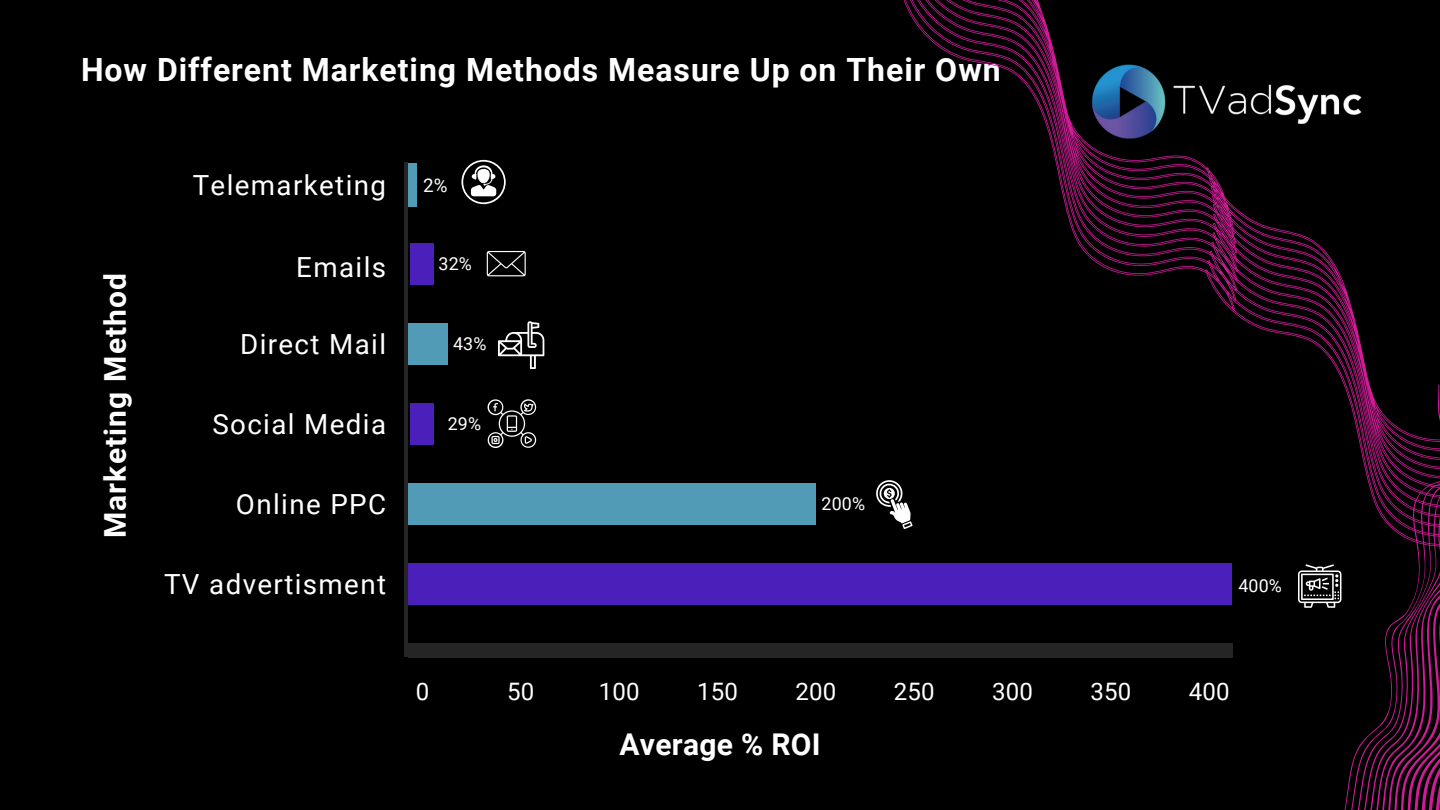
<style>
.page{position:relative;width:1440px;height:810px;background:#000}
.page>*{position:absolute;margin:0;border:0;box-sizing:border-box;transform-origin:0 0}
.t1{font:700 32px "Roboto";letter-spacing:.03em;color:#fff}
.t2{font:700 30px "Roboto";letter-spacing:.04em;color:#fff}
.t3{font:700 30px "Roboto";letter-spacing:.01em;color:#fff}
.t4{font:27.7px "Roboto";letter-spacing:.05em;color:#fff}
.t5{font:24.1px "Roboto";letter-spacing:.01em;color:#fff}
.t6{font:18.8px "Roboto";color:#fff}
.t7{font:17.8px "Roboto";letter-spacing:.01em;color:#fff}
</style>
<div class="page">
<div style="left:408px;top:163px;width:9px;height:44px;background:#519bb6"></div>
<div style="left:410px;top:243px;width:24px;height:41px;background:#4b20ba"></div>
<div style="left:409px;top:323px;width:39px;height:41px;background:#519bb6"></div>
<div style="left:410px;top:403px;width:24px;height:41px;background:#4b20ba"></div>
<div style="left:409px;top:563px;width:823px;height:41px;background:#4b20ba"></div>
<div style="left:408px;top:643px;width:824px;height:15px;background:#252525"></div>
<hr style="left:404px;top:163px;width:4px;height:494px;background:#252525">
<div style="left:408px;top:483px;width:408px;height:41px;background:#519bb6"></div>
<svg style="left:498px;top:321px;width:46px;height:48px"></svg>
<svg style="left:487px;top:251px;width:39px;height:25px"></svg>
<svg style="left:488px;top:399px;width:48px;height:49px"></svg>
<svg style="left:461px;top:160px;width:45px;height:44px"></svg>
<svg style="left:876px;top:480px;width:10px;height:27px"></svg>
<svg style="left:886px;top:0;width:484px;height:658px"></svg>
<svg style="left:1330px;top:384px;width:110px;height:426px"></svg>
<p class="t1" style="left:81px;top:51px;width:921px">How Different Marketing Methods Measure Up on Their Own</p>
<p class="t2" style="left:98px;top:538px;width:267px;rotate:-90deg">Marketing Method</p>
<p class="t4" style="left:193px;top:169px;width:195px">Telemarketing</p>
<p class="t4" style="left:296px;top:252px;width:91px">Emails</p>
<p class="t4" style="left:240px;top:329px;width:147px">Direct Mail</p>
<p class="t4" style="left:212px;top:409px;width:175px">Social Media</p>
<p class="t4" style="left:236px;top:489px;width:152px">Online PPC</p>
<p class="t4" style="left:164px;top:568px;width:224px">TV advertisment</p>
<p class="t6" style="left:423px;top:174px;width:26px">2%</p>
<p class="t7" style="left:439px;top:253px;width:35px">32%</p>
<p class="t7" style="left:453px;top:333px;width:35px">43%</p>
<p class="t7" style="left:448px;top:413px;width:35px">29%</p>
<p class="t7" style="left:822px;top:493px;width:45px">200%</p>
<p class="t7" style="left:1238px;top:576px;width:45px">400%</p>
<p class="t5" style="left:416px;top:678px;width:15px">0</p>
<p class="t5" style="left:507px;top:678px;width:29px">50</p>
<p class="t5" style="left:599px;top:678px;width:43px">100</p>
<p class="t5" style="left:697px;top:678px;width:43px">150</p>
<p class="t5" style="left:992px;top:678px;width:43px">300</p>
<p class="t5" style="left:1090px;top:678px;width:43px">350</p>
<p class="t5" style="left:1189px;top:678px;width:43px">400</p>
<p class="t3" style="left:619px;top:727px;width:203px">Average % ROI</p>
<p class="t5" style="left:795px;top:678px;width:43px">200</p>
<p class="t5" style="left:894px;top:678px;width:43px">250</p>
</div>
